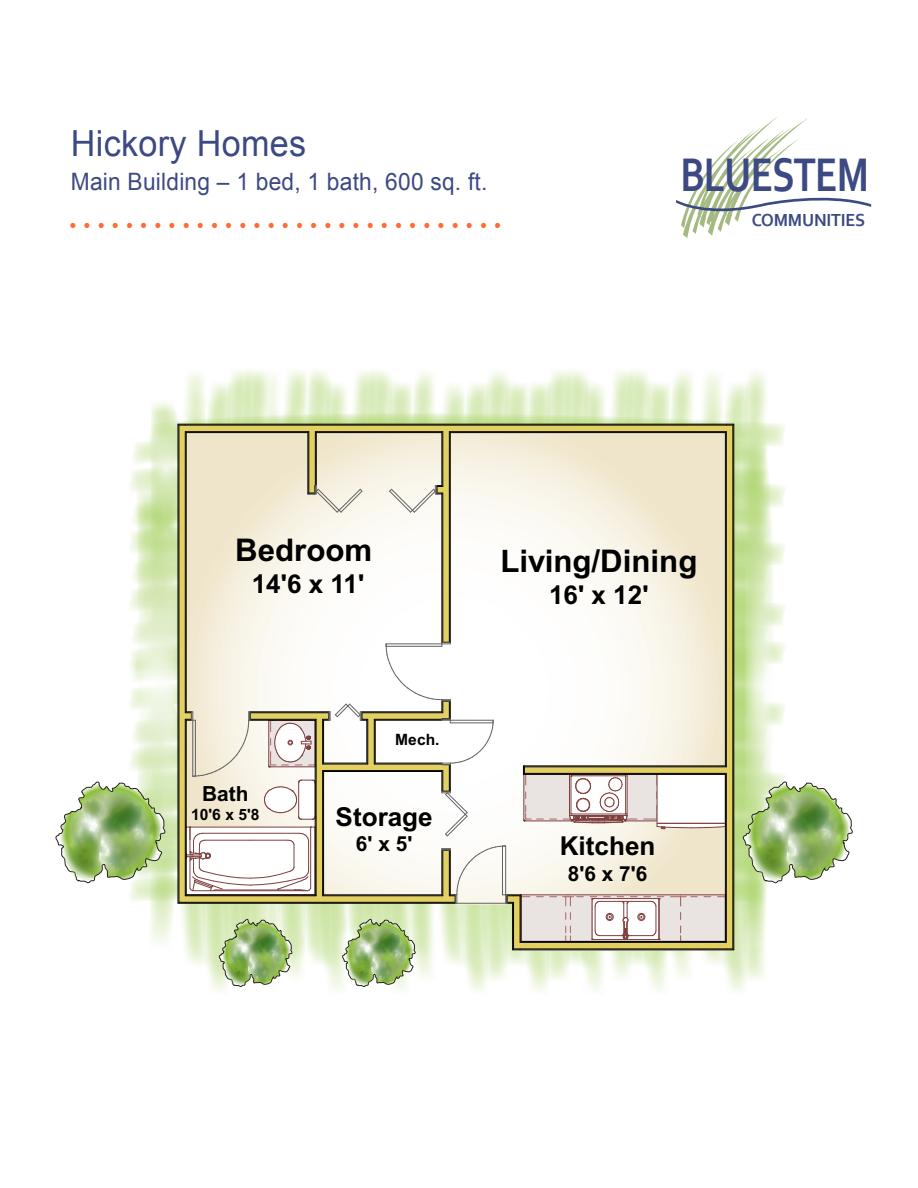
<style>
.page{position:relative;width:918px;height:1188px;background:#fff}
.page>*{position:absolute;margin:0;border:0;box-sizing:border-box;transform-origin:0 0}
.t1{font:700 49.35px "Corbel";letter-spacing:-.02em;color:#3c4982;scale:.79 1}
.t2{font:36px "Arial";letter-spacing:.01em;color:#3c4982;scale:.95 1}
.t3{font:700 31.2px "Arial";color:#000}
.t4{font:700 26.1px "Arial";color:#000}
.t5{font:700 25.95px "Arial";letter-spacing:.005em;color:#000}
.t6{font:24px "Arial";letter-spacing:.01em;color:#3c4982;scale:.95 1}
.t7{font:21px "Arial";color:#ff6b36;scale:.95 1}
.t8{font:700 20.85px "Arial";color:#000}
.t9{font:700 18.3px "Corbel";letter-spacing:-.01em;color:#3c4982;scale:.95 1}
.t10{font:700 15.6px "Arial";letter-spacing:.005em;color:#000}
</style>
<div class="page">
<svg style="left:676px;top:117px;width:195px;height:121px"></svg>
<svg style="left:55px;top:370px;width:798px;height:621px"></svg>
<p class="t2" style="left:71px;top:120px;width:249px">Hickory Homes</p>
<p class="t6" style="left:71px;top:166px;width:440px">Main Building – 1 bed, 1 bath, 600 sq. ft.</p>
<p class="t7" style="left:69px;top:212px;width:456px">•••••••••••••••••••••••••••••••</p>
<p class="t1" style="left:680px;top:144px;width:240px">BLUESTEM</p>
<p class="t9" style="left:752px;top:209px;width:121px">COMMUNITIES</p>
<p class="t3" style="left:235px;top:538px;width:138px">Bedroom</p>
<p class="t5" style="left:252px;top:574px;width:114px">14'6 x 11'</p>
<p class="t10" style="left:395px;top:734px;width:46px">Mech.</p>
<p class="t8" style="left:202px;top:786px;width:48px">Bath</p>
<p class="t10" style="left:191px;top:809px;width:70px">10'6 x 5'8</p>
<p class="t4" style="left:336px;top:807px;width:99px">Storage</p>
<p class="t8" style="left:356px;top:836px;width:58px">6' x 5'</p>
<p class="t3" style="left:500px;top:549px;width:199px">Living/Dining</p>
<p class="t5" style="left:549px;top:585px;width:101px">16' x 12'</p>
<p class="t4" style="left:560px;top:836px;width:97px">Kitchen</p>
<p class="t8" style="left:568px;top:866px;width:81px">8'6 x 7'6</p>
</div>
